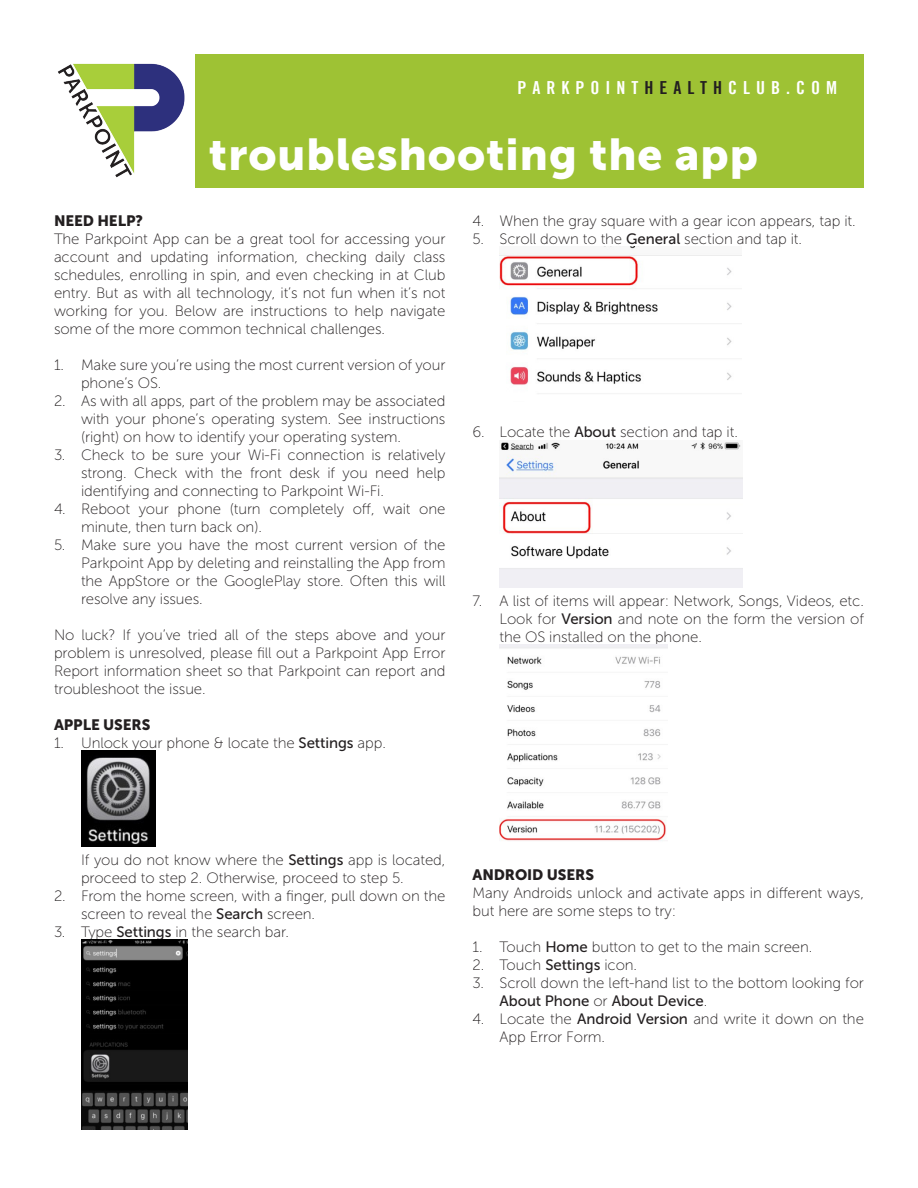
<style>
.page{position:relative;width:918px;height:1188px;background:#fff}
.page>*{position:absolute;margin:0;border:0;box-sizing:border-box;transform-origin:0 0}
.t1{font:44.4px "Museo Sans 900";letter-spacing:.02em;color:#fff}
.t2{font:18px "Trade Gothic Bold Cond Twenty";letter-spacing:.335em;color:#fff}
.t3{font:15px/18px "Museo Sans 100";letter-spacing:-.005em;color:#231f20}
.t4{font:15px "Museo Sans 900";letter-spacing:-.005em;color:#231f20}
.s1{color:#231f20}
.s2{font-family:"Museo Sans 500"}
</style>
<div class="page">
<div style="left:195px;top:54px;width:669px;height:133px;background:#9ec234"></div>
<img style="left:58px;top:63px;width:127px;height:115px">
<img style="left:500px;top:247px;width:242px;height:147px">
<img style="left:500px;top:442px;width:243px;height:146px">
<img style="left:500px;top:645px;width:167px;height:196px">
<img style="left:81px;top:751px;width:75px;height:96px">
<img style="left:81px;top:940px;width:107px;height:189px">
<p class="t2" style="left:517px;top:77px;width:321px">PARKPOINT<span class="s1">HEALTH</span>CLUB.COM</p>
<p class="t1" style="left:209px;top:129px;width:550px">troubleshooting the app</p>
<p class="t3" style="left:472px;top:212px;width:385px">4. When the gray square with a gear icon appears, tap it.</p>
<p class="t3" style="left:472px;top:230px;width:331px">5. Scroll down to the <span class="s2">General</span> section and tap it.</p>
<p class="t4" style="left:54px;top:212px;width:90px">NEED HELP?</p>
<p class="t3" style="left:54px;top:230px;width:393px;text-align:justify">The Parkpoint App can be a great tool for accessing your account and updating information, checking daily class schedules, enrolling in spin, and even checking in at Club entry. But as with all technology, it’s not fun when it’s not working for you. Below are instructions to help navigate some of the more common technical challenges.</p>
<p class="t3" style="left:81px;top:356px;width:366px;text-indent:-27px">1. Make sure you’re using the most current version of your phone’s OS.</p>
<p class="t3" style="left:81px;top:392px;width:366px;text-align:justify;text-indent:-27px">2. As with all apps, part of the problem may be associated with your phone’s operating system. See instructions (right) on how to identify your operating system.</p>
<p class="t3" style="left:81px;top:446px;width:366px;text-align:justify;text-indent:-27px">3. Check to be sure your Wi-Fi connection is relatively strong. Check with the front desk if you need help identifying and connecting to Parkpoint Wi-Fi.</p>
<p class="t3" style="left:81px;top:500px;width:366px;text-indent:-27px">4. Reboot your phone (turn completely off, wait one minute, then turn back on).</p>
<p class="t3" style="left:81px;top:536px;width:366px;text-align:justify;text-indent:-27px">5. Make sure you have the most current version of the Parkpoint App by deleting and reinstalling the App from the AppStore or the GooglePlay store. Often this will resolve any issues.</p>
<p class="t3" style="left:54px;top:626px;width:393px;text-align:justify">No luck? If you’ve tried all of the steps above and your problem is unresolved, please fill out a Parkpoint App Error Report information sheet so that Parkpoint can report and troubleshoot the issue.</p>
<p class="t4" style="left:54px;top:716px;width:98px">APPLE USERS</p>
<p class="t3" style="left:54px;top:734px;width:334px">1. Unlock your phone &amp; locate the <span class="s2">Settings</span> app.</p>
<p class="t3" style="left:472px;top:423px;width:267px">6. Locate the <span class="s2">About</span> section and tap it.</p>
<p class="t3" style="left:500px;top:592px;width:366px;text-align:justify;text-indent:-27px">7. A list of items will appear: Network, Songs, Videos, etc.<br>Look for <span class="s2">Version</span> and note on the form the version of the OS installed on the phone.</p>
<p class="t3" style="left:81px;top:851px;width:366px">If you do not know where the <span class="s2">Settings</span> app is located, proceed to step 2. Otherwise, proceed to step 5.</p>
<p class="t3" style="left:81px;top:887px;width:366px;text-indent:-27px">2. From the home screen, with a finger, pull down on the screen to reveal the <span class="s2">Search</span> screen.</p>
<p class="t3" style="left:54px;top:923px;width:237px">3. Type <span class="s2">Settings</span> in the search bar.</p>
<p class="t4" style="left:472px;top:866px;width:123px">ANDROID USERS</p>
<p class="t3" style="left:472px;top:884px;width:393px">Many Androids unlock and activate apps in different ways, but here are some steps to try:</p>
<p class="t3" style="left:472px;top:938px;width:341px">1. Touch <span class="s2">Home</span> button to get to the main screen.</p>
<p class="t3" style="left:472px;top:956px;width:166px">2. Touch <span class="s2">Settings</span> icon.</p>
<p class="t3" style="left:500px;top:974px;width:366px;text-indent:-27px">3. Scroll down the left-hand list to the bottom looking for<br><span class="s2">About Phone</span> or <span class="s2">About Device</span>.</p>
<p class="t3" style="left:500px;top:1010px;width:366px;text-indent:-27px">4. Locate the <span class="s2">Android Version</span> and write it down on the<br>App Error Form.</p>
</div>
